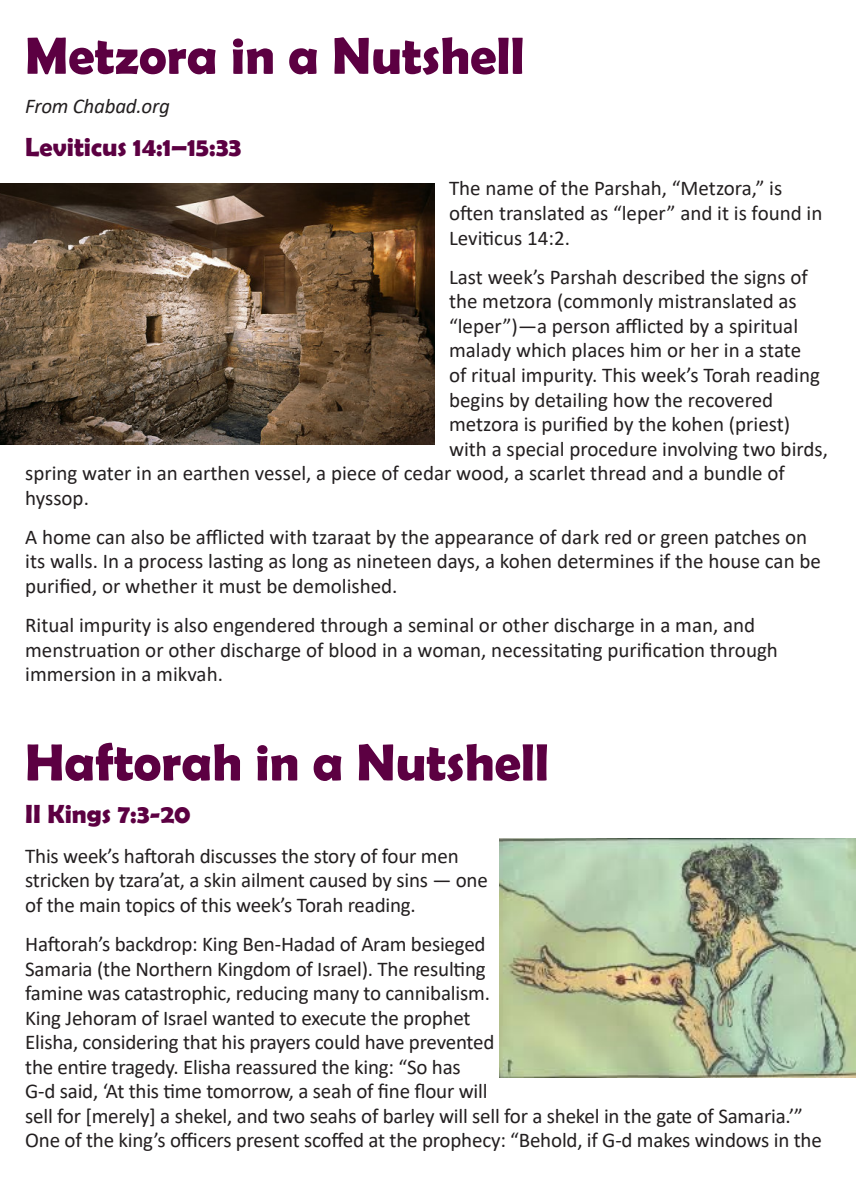
<style>
.page{position:relative;width:856px;height:1182px;background:#fff}
.page>*{position:absolute;margin:0;border:0;box-sizing:border-box;transform-origin:0 0}
.head_large{font:700 52.5px "Berlin Sans FB Demi";color:#5c0042}
.head_small{font:700 26.25px "Berlin Sans FB Demi";color:#5c0042}
.t1{font:21px/24.5px "Calibri";letter-spacing:-.01em;color:#231f20}
.byline{font:italic 21px "Calibri";letter-spacing:-.01em;color:#231f20}
</style>
<div class="page">
<img style="left:0;top:184px;width:434px;height:260px">
<img style="left:500px;top:838px;width:356px;height:239px">
<p class="head_large" style="left:25px;top:25px;width:501px">Metzora in a Nutshell</p>
<p class="byline" style="left:25px;top:92px;width:146px">From Chabad.org</p>
<p class="head_small" style="left:25px;top:132px;width:218px">Leviticus 14:1–15:33</p>
<p class="t1" style="left:449px;top:176px;width:375px">The name of the Parshah, “Metzora,” is often translated as “leper” and it is found in<br>Leviticus 14:2.</p>
<p class="t1" style="left:449px;top:264px;width:360px">Last week’s Parshah described the signs of</p>
<p class="t1" style="left:449px;top:289px;width:349px">the metzora (commonly mistranslated as</p>
<p class="t1" style="left:449px;top:313px;width:351px">“leper”)—a person afflicted by a spiritual</p>
<p class="t1" style="left:449px;top:338px;width:354px">malady which places him or her in a state</p>
<p class="t1" style="left:449px;top:362px;width:372px">of ritual impurity. This week’s Torah reading</p>
<p class="t1" style="left:449px;top:387px;width:326px">begins by detailing how the recovered</p>
<p class="t1" style="left:449px;top:411px;width:343px">metzora is purified by the kohen (priest)</p>
<p class="t1" style="left:449px;top:436px;width:380px">with a special procedure involving two birds,</p>
<p class="t1" style="left:25px;top:460px;width:761px">spring water in an earthen vessel, a piece of cedar wood, a scarlet thread and a bundle of</p>
<p class="t1" style="left:25px;top:485px;width:65px">hyssop.</p>
<p class="t1" style="left:25px;top:524px;width:797px">A home can also be afflicted with tzaraat by the appearance of dark red or green patches on its walls. In a process lasting as long as nineteen days, a kohen determines if the house can be purified, or whether it must be demolished.</p>
<p class="t1" style="left:25px;top:612px;width:754px">Ritual impurity is also engendered through a seminal or other discharge in a man, and menstruation or other discharge of blood in a woman, necessitating purification through immersion in a mikvah.</p>
<p class="head_large" style="left:25px;top:731px;width:525px">Haftorah in a Nutshell</p>
<p class="head_small" style="left:25px;top:799px;width:167px">II Kings 7:3-20</p>
<p class="t1" style="left:25px;top:842px;width:464px">This week’s haftorah discusses the story of four men stricken by tzara’at, a skin ailment caused by sins — one of the main topics of this week’s Torah reading.</p>
<p class="t1" style="left:25px;top:931px;width:798px">Haftorah’s backdrop: King Ben-Hadad of Aram besieged<br>Samaria (the Northern Kingdom of Israel). The resulting<br>famine was catastrophic, reducing many to cannibalism.<br>King Jehoram of Israel wanted to execute the prophet<br>Elisha, considering that his prayers could have prevented<br>the entire tragedy. Elisha reassured the king: “So has<br>G‑d said, ‘At this time tomorrow, a seah of fine flour will<br>sell for [merely] a shekel, and two seahs of barley will sell for a shekel in the gate of Samaria.’” One of the king’s officers present scoffed at the prophecy: “Behold, if G‑d makes windows in the</p>
</div>
